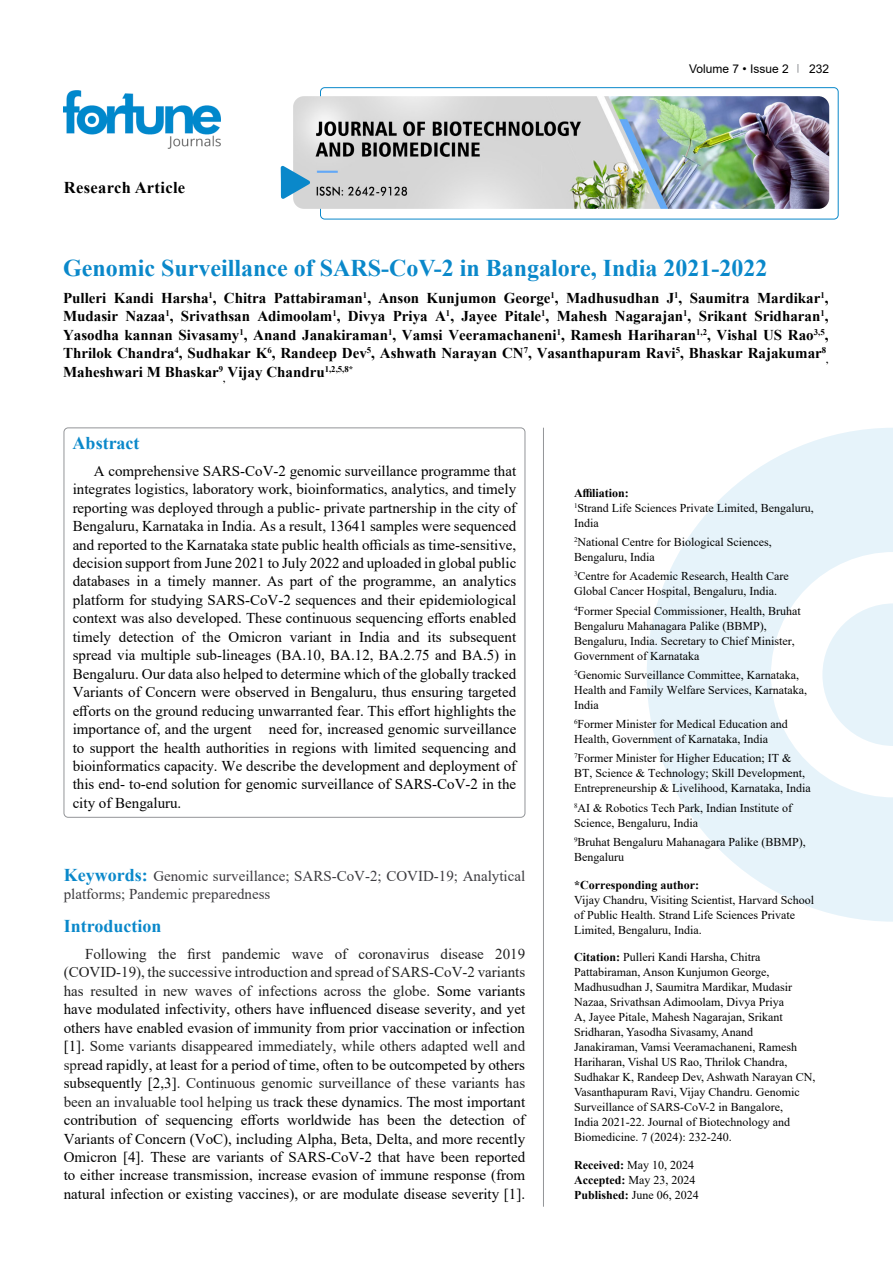
<style>
.page{position:relative;width:893px;height:1263px;background:#fff}
.page>*{position:absolute;margin:0;border:0;box-sizing:border-box;transform-origin:0 0}
.t1{font:700 24px "Times New Roman";color:#0a88ca}
.t2{font:700 18px "Times New Roman";color:#0a88ca}
.t3{font:700 16.5px "Times New Roman";letter-spacing:.02em;color:#000}
.t4{font:15px/18.5px "Times New Roman";color:#000;text-align:justify}
.t5{font:700 15px/18.5px "Times New Roman";color:#000;text-align:justify}
.t6{font:15px/18.5px "Times New Roman";color:#3d3c40}
.t7{font:12px/15px "Times New Roman";color:#000}
.t8{font:700 12px "Times New Roman";color:#000}
.t9{font:12px "Arial";color:#000}
.t10{font:700 8.7px "Times New Roman";color:#000}
.s1{font-weight:700;font-size:18px;color:#0a88ca}
.s2{color:#212121}
.s3{color:#040404}
.s4{font-weight:700}
</style>
<div class="page">
<div style="left:320px;top:87px;width:518px;height:132px;border:1px solid #0a88ca;border-radius:4px"></div>
<img style="left:64px;top:90px;width:157px;height:59px">
<img style="left:293px;top:96px;width:536px;height:113px">
<svg style="left:281px;top:166px;width:29px;height:33px"></svg>
<svg style="left:647px;top:428px;width:246px;height:494px;fill:#e6f3fa"></svg>
<svg style="left:822px;top:603px;width:71px;height:143px"></svg>
<hr style="left:543px;top:428px;width:1px;height:779px;background:#939598">
<p class="t3" style="left:64px;top:175px;width:123px">Research Article</p>
<p class="t9" style="left:689px;top:60px;width:101px">Volume 7 • Issue 2</p>
<p class="t9" style="left:809px;top:60px;width:22px">232</p>
<h1 class="t1" style="left:63px;top:251px;width:706px">Genomic Surveillance of SARS-CoV-2 in Bangalore, India 2021-2022</h1>
<p class="t5" style="left:63px;top:288px;width:767px">Pulleri Kandi Harsha<sup>1</sup>, Chitra Pattabiraman<sup>1</sup>, Anson Kunjumon George<sup>1</sup>, Madhusudhan J<sup>1</sup>, Saumitra Mardikar<sup>1</sup>, Mudasir Nazaa<sup>1</sup>, Srivathsan Adimoolam<sup>1</sup>, Divya Priya A<sup>1</sup>, Jayee Pitale<sup>1</sup>, Mahesh Nagarajan<sup>1</sup>, Srikant Sridharan<sup>1</sup>, Yasodha kannan Sivasamy<sup>1</sup>, Anand Janakiraman<sup>1</sup>, Vamsi Veeramachaneni<sup>1</sup>, Ramesh Hariharan<sup>1,2</sup>, Vishal US Rao<sup>3,5</sup>, Thrilok Chandra<sup>4</sup>, Sudhakar K<sup>6</sup>, Randeep Dev<sup>5</sup>, Ashwath Narayan CN<sup>7</sup>, Vasanthapuram Ravi<sup>5</sup>, Bhaskar Rajakumar<sup>8</sup></p>
<p class="t10" style="left:826px;top:354px;width:4px">,</p>
<p class="t5" style="left:63px;top:362px;width:292px">Maheshwari M Bhaskar<sup>9</sup><sub>,</sub> Vijay Chandru<sup>1,2,5,8*</sup></p>
<p class="t2" style="left:73px;top:430px;width:68px">Abstract</p>
<p class="t4" style="left:73px;top:461px;width:445px;text-indent:21px">A comprehensive SARS-CoV-2 genomic surveillance programme that integrates logistics, laboratory work, bioinformatics, analytics, and timely reporting was deployed through a public- private partnership in the city of Bengaluru, Karnataka in India. As a result, 13641 samples were sequenced and reported to the Karnataka state public health officials as time-sensitive, decision support from June 2021 to July 2022 and uploaded in global public databases in a timely manner. As part of the programme, an analytics platform for studying SARS-CoV-2 sequences and their epidemiological context was also developed. These continuous sequencing efforts enabled timely detection of the Omicron variant in India and its subsequent spread via multiple sub-lineages (BA.10, BA.12, BA.2.75 and BA.5) in Bengaluru. Our data also helped to determine which of the globally tracked Variants of Concern were observed in Bengaluru, thus ensuring targeted efforts on the ground reducing unwarranted fear. This effort highlights the importance of, and the urgent need for, increased genomic surveillance to support the health authorities in regions with limited sequencing and bioinformatics capacity. We describe the development and deployment of this end- to-end solution for genomic surveillance of SARS-CoV-2 in the city of Bengaluru.</p>
<p class="t6" style="left:64px;top:866px;width:463px"><span class="s1">Keywords:</span> Genomic surveillance; SARS-CoV-2; COVID-19; Analytical platforms; Pandemic preparedness</p>
<p class="t2" style="left:64px;top:913px;width:99px">Introduction</p>
<p class="t4" style="left:64px;top:944px;width:463px;text-indent:21px"><span class="s2">Following the first pandemic wave of coronavirus disease 2019 (COVID-19), the successive introduction and spread of SARS-CoV-2 variants has resulted in new waves of infections across the globe.</span> Some variants have modulated infectivity, others have influenced disease severity, and yet others have enabled evasion of immunity from prior vaccination or infection [1]. <span class="s2">Some variants disappeared immediately, while others adapted well and sp</span>read rapidly, at least for a period of time, often to be outcompeted by others subsequently [2,3]<span class="s2">. Continuous genomic surveillance of these va</span>r<span class="s2">iants has been an invaluable tool helping us t</span>rack these dynamics<span class="s2">.</span> The most important contribution of sequencing efforts worldwide has been the detection of Variants of Concern (VoC), including Alpha, Beta, Delta, and more recently Omicron [4]. These are variants of SARS-CoV-2 that have been reported to either increase transmission, increase evasion of immune response (from natural infection or existing vaccines), or a<span class="s3">r</span>e modulate disease severity [1].</p>
<p class="t7" style="left:574px;top:485px;width:241px"><span class="s4">Affiliation:<br></span><sup>1</sup>Strand Life Sciences Private Limited, Bengaluru,<br>India</p>
<p class="t7" style="left:574px;top:534px;width:199px"><sup>2</sup>National Centre for Biological Sciences,<br>Bengaluru, India</p>
<p class="t7" style="left:574px;top:568px;width:216px"><sup>3</sup>Centre for Academic Research, Health Care<br>Global Cancer Hospital, Bengaluru, India.</p>
<p class="t7" style="left:574px;top:603px;width:228px"><sup>4</sup>Former Special Commissioner, Health, Bruhat Bengaluru Mahanagara Palike (BBMP), Bengaluru, India. Secretary to Chief Minister, Government of Karnataka</p>
<p class="t7" style="left:574px;top:667px;width:234px"><sup>5</sup>Genomic Surveillance Committee, Karnataka,<br>Health and Family Welfare Services, Karnataka,<br>India</p>
<p class="t7" style="left:574px;top:716px;width:215px"><sup>6</sup>Former Minister for Medical Education and<br>Health, Government of Karnataka, India</p>
<p class="t7" style="left:574px;top:750px;width:238px"><sup>7</sup>Former Minister for Higher Education; IT &amp;<br>BT, Science &amp; Technology; Skill Development,<br>Entrepreneurship &amp; Livelihood, Karnataka, India</p>
<p class="t7" style="left:574px;top:800px;width:220px"><sup>8</sup>AI &amp; Robotics Tech Park, Indian Institute of<br>Science, Bengaluru, India</p>
<p class="t7" style="left:574px;top:834px;width:233px"><sup>9</sup>Bruhat Bengaluru Mahanagara Palike (BBMP),<br>Bengaluru</p>
<p class="t8" style="left:574px;top:876px;width:127px">*Corresponding author:</p>
<p class="t7" style="left:574px;top:892px;width:241px">Vijay Chandru, Visiting Scientist, Harvard School of Public Health. Strand Life Sciences Private<br>Limited, Bengaluru, India.</p>
<p class="t7" style="left:574px;top:949px;width:243px"><span class="s4">Citation:</span> Pulleri Kandi Harsha, Chitra Pattabiraman, Anson Kunjumon George, Madhusudhan J, Saumitra Mardikar, Mudasir Nazaa, Srivathsan Adimoolam, Divya Priya<br>A, Jayee Pitale, Mahesh Nagarajan, Srikant Sridharan, Yasodha Sivasamy, Anand Janakiraman, Vamsi Veeramachaneni, Ramesh Hariharan, Vishal US Rao, Thrilok Chandra, Sudhakar K, Randeep Dev, Ashwath Narayan CN, Vasanthapuram Ravi, Vijay Chandru. Genomic Surveillance of SARS-CoV-2 in Bangalore,<br>India 2021-22. Journal of Biotechnology and Biomedicine. 7 (2024): 232-240.</p>
<p class="t7" style="left:574px;top:1157px;width:126px"><span class="s4">Received:</span> May 10, 2024<br><span class="s4">Accepted:</span> May 23, 2024<br><span class="s4">Published:</span> June 06, 2024</p>
</div>
